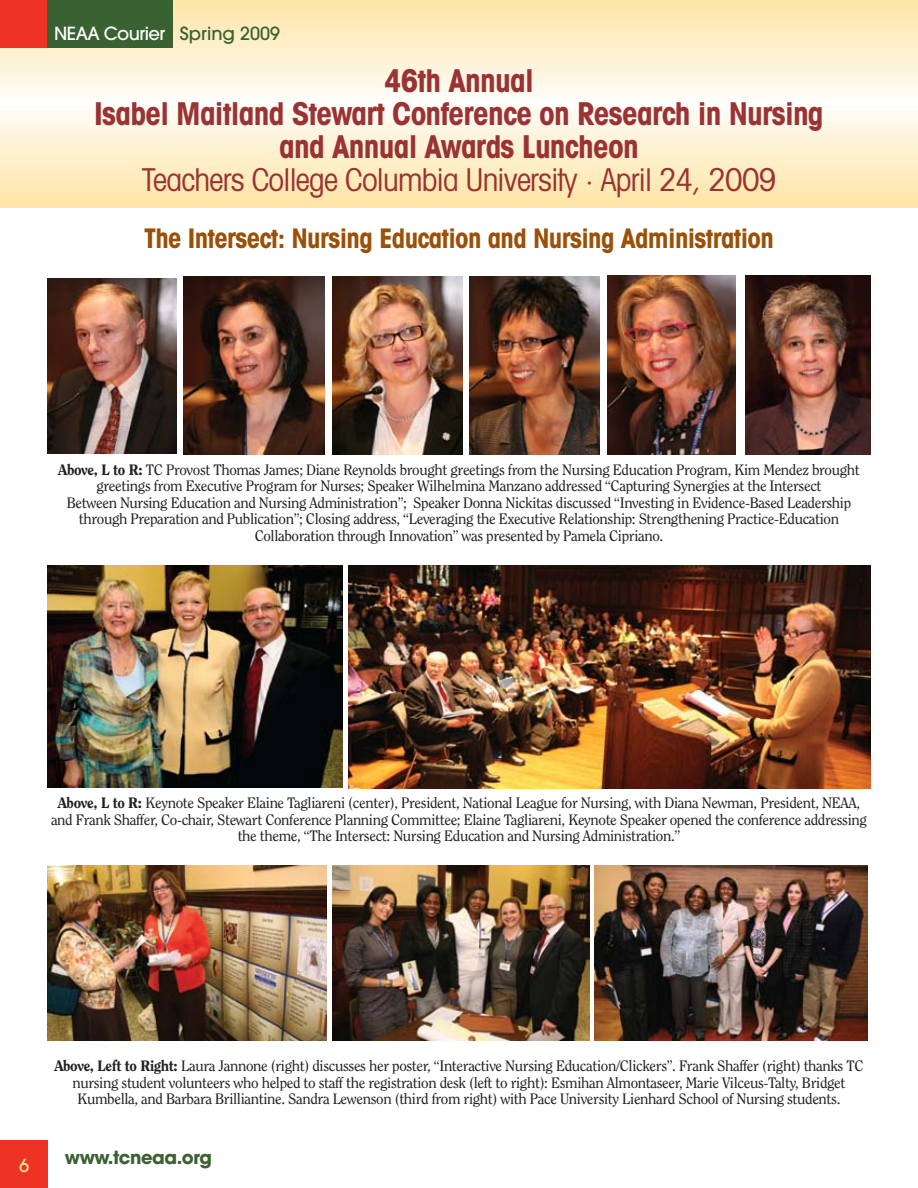
<style>
.page{position:relative;width:918px;height:1188px;background:#fff}
.page>*{position:absolute;margin:0;border:0;box-sizing:border-box;transform-origin:0 0}
.t1{font:700 condensed 31.5px/33px "Avant Garde";letter-spacing:-.025em;color:#9a3333;text-align:center}
.t2{font:condensed 31.5px "Avant Garde";letter-spacing:-.025em;color:#9a3333}
.t3{font:700 condensed 27px "Avant Garde";letter-spacing:-.025em;color:#9a5107}
.t4{font:500 18px "Avant Garde";letter-spacing:-.03em;color:#fff}
.t5{font:700 18px "Avant Garde";letter-spacing:-.025em;color:#3a6131}
.t6{font:500 18px "Avant Garde";color:#ffe292}
.t7{font:15px/16.5px "Clearface";letter-spacing:-.025em;color:#231f20;text-align:center}
.s1{color:#3a6131}
.s2{font-weight:800}
</style>
<div class="page">
<svg style="left:0;top:0;width:918px;height:208px;background:#fef1d0"></svg>
<div style="left:0;top:0;width:48px;height:47px;background:#ee3224"></div>
<div style="left:47px;top:0;width:126px;height:47px;background:#3a6131"></div>
<div style="left:0;top:1141px;width:47px;height:47px;background:#ee3224"></div>
<img style="left:47px;top:566px;width:296px;height:222px">
<img style="left:348px;top:566px;width:523px;height:223px">
<img style="left:47px;top:278px;width:129px;height:176px">
<img style="left:607px;top:275px;width:129px;height:179px">
<img style="left:183px;top:276px;width:142px;height:179px">
<img style="left:332px;top:276px;width:130px;height:179px">
<img style="left:746px;top:275px;width:125px;height:180px">
<img style="left:470px;top:276px;width:129px;height:179px">
<img style="left:332px;top:865px;width:257px;height:175px">
<img style="left:595px;top:865px;width:272px;height:175px">
<img style="left:47px;top:865px;width:280px;height:176px">
<p class="t4" style="left:54px;top:22px;width:228px">NEAA Courier <span class="s1">Spring 2009</span></p>
<h1 class="t1" style="left:94px;top:63px;width:731px">46th Annual<br>Isabel Maitland Stewart Conference on Research in Nursing and Annual Awards Luncheon</h1>
<h1 class="t2" style="left:142px;top:160px;width:636px">Teachers College Columbia University · April 24, 2009</h1>
<h2 class="t3" style="left:144px;top:221px;width:631px">The Intersect: Nursing Education and Nursing Administration</h2>
<p class="t7" style="left:58px;top:461px;width:803px"><span class="s2">Above, L to R:</span> TC Provost Thomas James; Diane Reynolds brought greetings from the Nursing Education Program, Kim Mendez brought greetings from Executive Program for Nurses; Speaker Wilhelmina Manzano addressed “Capturing Synergies at the Intersect<br>Between Nursing Education and Nursing Administration”; Speaker Donna Nickitas discussed “Investing in Evidence-Based Leadership through Preparation and Publication”; Closing address, “Leveraging the Executive Relationship: Strengthening Practice-Education Collaboration through Innovation” was presented by Pamela Cipriano.</p>
<p class="t7" style="left:51px;top:794px;width:817px"><span class="s2">Above, L to R:</span> Keynote Speaker Elaine Tagliareni (center), President, National League for Nursing, with Diana Newman, President, NEAA, and Frank Shaffer, Co-chair, Stewart Conference Planning Committee; Elaine Tagliareni, Keynote Speaker opened the conference addressing the theme, “The Intersect: Nursing Education and Nursing Administration.”</p>
<p class="t7" style="left:54px;top:1058px;width:811px"><span class="s2">Above, Left to Right:</span> Laura Jannone (right) discusses her poster, “Interactive Nursing Education/Clickers”. Frank Shaffer (right) thanks TC nursing student volunteers who helped to staff the registration desk (left to right): Esmihan Almontaseer, Marie Vilceus-Talty, Bridget<br>Kumbella, and Barbara Brilliantine. Sandra Lewenson (third from right) with Pace University Lienhard School of Nursing students.</p>
<p class="t6" style="left:19px;top:1154px;width:11px">6</p>
<p class="t5" style="left:65px;top:1146px;width:149px">www.tcneaa.org</p>
</div>
